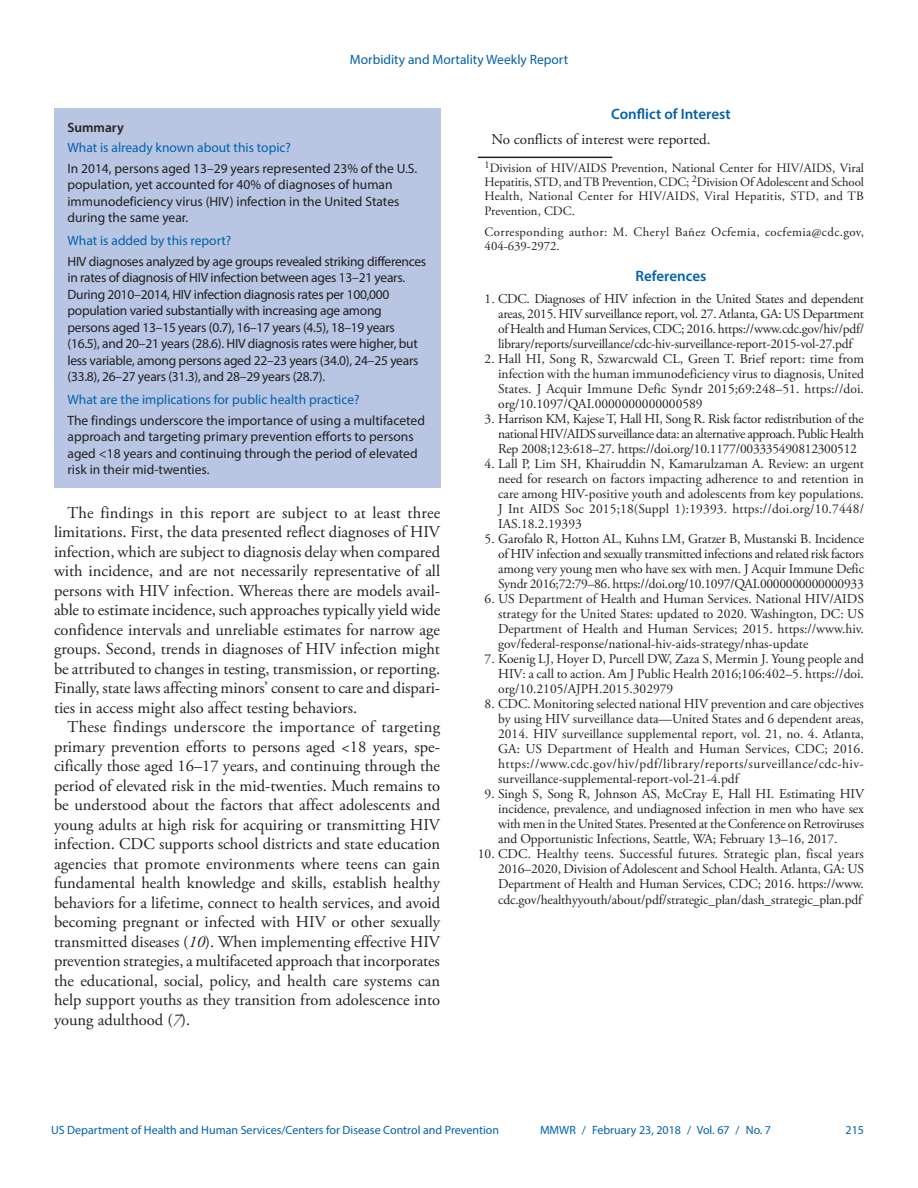
<style>
.page{position:relative;width:918px;height:1188px;background:#fff}
.page>*{position:absolute;margin:0;border:0;box-sizing:border-box;transform-origin:0 0}
.Paragraph{font:16.5px/19.5px "Adobe Garamond Pro";color:#231f20;text-align:justify}
.Conflict_of_Interest{font:15px "Adobe Garamond Pro";color:#231f20}
.Conflict_of_Interest-2{font:600 15px "Myriad Pro";color:#0161ab}
.Ref_Title{font:600 15px "Myriad Pro";color:#0161ab}
.Reference_10{font:13.5px/15px "Adobe Garamond Pro";letter-spacing:-.01em;color:#231f20;text-align:justify}
.Summary_Box_Text{font:13.5px/16.5px "Myriad Pro";letter-spacing:-.015em;color:#231f20}
.Summary_Box_Heading{font:13.5px "Myriad Pro";color:#0161ab}
.Figure_Title{font:600 13.5px "Myriad Pro";color:#231f20}
.Author_Affiliations{font:12.75px/14.2px "Adobe Garamond Pro";letter-spacing:.02em;color:#231f20;text-align:justify}
.Corresponding_Author{font:12.75px/14.2px "Adobe Garamond Pro";letter-spacing:.03em;color:#231f20}
.t1{font:12px "Myriad Pro";color:#0161ab}
.s1{font-style:italic}
</style>
<div class="page">
<div style="left:54px;top:108px;width:386px;height:380px;background:#b8c6e3"></div>
<hr style="left:478px;top:157px;width:134px;height:1px;background:#231f20">
<p class="Summary_Box_Heading" style="left:350px;top:51px;width:220px">Morbidity and Mortality Weekly Report</p>
<p class="Figure_Title" style="left:68px;top:118px;width:58px">Summary</p>
<h1 class="Summary_Box_Heading" style="left:68px;top:139px;width:225px">What is already known about this topic?</h1>
<p class="Summary_Box_Text" style="left:68px;top:160px;width:351px">In 2014, persons aged 13–29 years represented 23% of the U.S. population, yet accounted for 40% of diagnoses of human immunodeficiency virus (HIV) infection in the United States during the same year.</p>
<h1 class="Summary_Box_Heading" style="left:68px;top:232px;width:165px">What is added by this report?</h1>
<p class="Summary_Box_Text" style="left:68px;top:253px;width:360px">HIV diagnoses analyzed by age groups revealed striking differences in rates of diagnosis of HIV infection between ages 13–21 years.<br>During 2010–2014, HIV infection diagnosis rates per 100,000 population varied substantially with increasing age among persons aged 13–15 years (0.7), 16–17 years (4.5), 18–19 years (16.5), and 20–21 years (28.6). HIV diagnosis rates were higher, but less variable, among persons aged 22–23 years (34.0), 24–25 years (33.8), 26–27 years (31.3), and 28–29 years (28.7).</p>
<h1 class="Summary_Box_Heading" style="left:68px;top:391px;width:294px">What are the implications for public health practice?</h1>
<p class="Summary_Box_Text" style="left:68px;top:412px;width:359px">The findings underscore the importance of using a multifaceted approach and targeting primary prevention efforts to persons aged &lt;18 years and continuing through the period of elevated risk in their mid-twenties.</p>
<p class="Paragraph" style="left:54px;top:503px;width:388px;text-indent:13px">The findings in this report are subject to at least three limitations. First, the data presented reflect diagnoses of HIV infection, which are subject to diagnosis delay when compared with incidence, and are not necessarily representative of all persons with HIV infection. Whereas there are models avail&shy;able to estimate incidence, such approaches typically yield wide confidence intervals and unreliable estimates for narrow age groups. Second, trends in diagnoses of HIV infection might be attributed to changes in testing, transmission, or reporting.<br>Finally, state laws affecting minors’ consent to care and dispari&shy;ties in access might also affect testing behaviors.</p>
<p class="Paragraph" style="left:54px;top:718px;width:388px;text-indent:13px">These findings underscore the importance of targeting primary prevention efforts to persons aged &lt;18 years, spe&shy;cifically those aged 16–17 years, and continuing through the period of elevated risk in the mid-twenties. Much remains to be understood about the factors that affect adolescents and young adults at high risk for acquiring or transmitting HIV infection. CDC supports school districts and state education agencies that promote environments where teens can gain fundamental health knowledge and skills, establish healthy behaviors for a lifetime, connect to health services, and avoid becoming pregnant or infected with HIV or other sexually transmitted diseases (<span class="s1">10</span>). When implementing effective HIV prevention strategies, a multifaceted approach that incorporates the educational, social, policy, and health care systems can help support youths as they transition from adolescence into young adulthood (<span class="s1">7</span>).</p>
<h1 class="Conflict_of_Interest-2" style="left:611px;top:105px;width:121px">Conflict of Interest</h1>
<h1 class="Conflict_of_Interest" style="left:491px;top:130px;width:221px">No conflicts of interest were reported.</h1>
<p class="Author_Affiliations" style="left:485px;top:161px;width:381px"><sup>1</sup>Division of HIV/AIDS Prevention, National Center for HIV/AIDS, Viral Hepatitis, STD, and TB Prevention, CDC; <sup>2</sup>Division Of Adolescent and School Health, National Center for HIV/AIDS, Viral Hepatitis, STD, and TB Prevention, CDC.</p>
<p class="Corresponding_Author" style="left:485px;top:225px;width:381px">Corresponding author: M. Cheryl Bañez Ocfemia, cocfemia@cdc.gov,<br>404-639-2972.</p>
<p class="Ref_Title" style="left:636px;top:267px;width:72px">References</p>
<p class="Reference_10" style="left:498px;top:292px;width:367px;text-indent:-14px">1. CDC. Diagnoses of HIV infection in the United States and dependent areas, 2015. HIV surveillance report, vol. 27. Atlanta, GA: US Department of Health and Human Services, CDC; 2016. https://www.cdc.gov/hiv/pdf/ library/reports/surveillance/cdc-hiv-surveillance-report-2015-vol-27.pdf</p>
<p class="Reference_10" style="left:498px;top:352px;width:367px;text-indent:-14px">2. Hall HI, Song R, Szwarcwald CL, Green T. Brief report: time from infection with the human immunodeficiency virus to diagnosis, United States. J Acquir Immune Defic Syndr 2015;69:248–51. https://doi. org/10.1097/QAI.0000000000000589</p>
<p class="Reference_10" style="left:498px;top:412px;width:367px;text-indent:-14px">3. Harrison KM, Kajese T, Hall HI, Song R. Risk factor redistribution of the national HIV/AIDS surveillance data: an alternative approach. Public Health Rep 2008;123:618–27. https://doi.org/10.1177/003335490812300512</p>
<p class="Reference_10" style="left:498px;top:457px;width:367px;text-indent:-14px">4. Lall P, Lim SH, Khairuddin N, Kamarulzaman A. Review: an urgent need for research on factors impacting adherence to and retention in care among HIV-positive youth and adolescents from key populations.<br>J Int AIDS Soc 2015;18(Suppl 1):19393. https://doi.org/10.7448/ IAS.18.2.19393</p>
<p class="Reference_10" style="left:498px;top:532px;width:367px;text-indent:-14px">5. Garofalo R, Hotton AL, Kuhns LM, Gratzer B, Mustanski B. Incidence of HIV infection and sexually transmitted infections and related risk factors among very young men who have sex with men. J Acquir Immune Defic Syndr 2016;72:79–86. https://doi.org/10.1097/QAI.0000000000000933</p>
<p class="Reference_10" style="left:498px;top:592px;width:367px;text-indent:-14px">6. US Department of Health and Human Services. National HIV/AIDS strategy for the United States: updated to 2020. Washington, DC: US Department of Health and Human Services; 2015. https://www.hiv. gov/federal-response/national-hiv-aids-strategy/nhas-update</p>
<p class="Reference_10" style="left:498px;top:652px;width:367px;text-indent:-14px">7. Koenig LJ, Hoyer D, Purcell DW, Zaza S, Mermin J. Young people and HIV: a call to action. Am J Public Health 2016;106:402–5. https://doi. org/10.2105/AJPH.2015.302979</p>
<p class="Reference_10" style="left:498px;top:697px;width:367px;text-indent:-14px">8. CDC. Monitoring selected national HIV prevention and care objectives by using HIV surveillance data—United States and 6 dependent areas, 2014. HIV surveillance supplemental report, vol. 21, no. 4. Atlanta, GA: US Department of Health and Human Services, CDC; 2016. https://www.cdc.gov/hiv/pdf/library/reports/surveillance/cdc-hiv&shy;surveillance-supplemental-report-vol-21-4.pdf</p>
<p class="Reference_10" style="left:498px;top:787px;width:368px;text-indent:-14px">9. Singh S, Song R, Johnson AS, McCray E, Hall HI. Estimating HIV incidence, prevalence, and undiagnosed infection in men who have sex with men in the United States. Presented at the Conference on Retroviruses and Opportunistic Infections, Seattle, WA; February 13–16, 2017.</p>
<p class="Reference_10" style="left:498px;top:847px;width:367px;text-indent:-20px">10. CDC. Healthy teens. Successful futures. Strategic plan, fiscal years 2016–2020, Division of Adolescent and School Health. Atlanta, GA: US Department of Health and Human Services, CDC; 2016. https://www.</p>
<p class="Reference_10" style="left:498px;top:893px;width:366px">cdc.gov/healthyyouth/about/pdf/strategic_plan/dash_strategic_plan.pdf</p>
<p class="t1" style="left:51px;top:1123px;width:450px">US Department of Health and Human Services/Centers for Disease Control and Prevention</p>
<p class="t1" style="left:540px;top:1123px;width:233px">MMWR / February 23, 2018 / Vol. 67 / No. 7</p>
<p class="t1" style="left:846px;top:1123px;width:20px">215</p>
</div>
